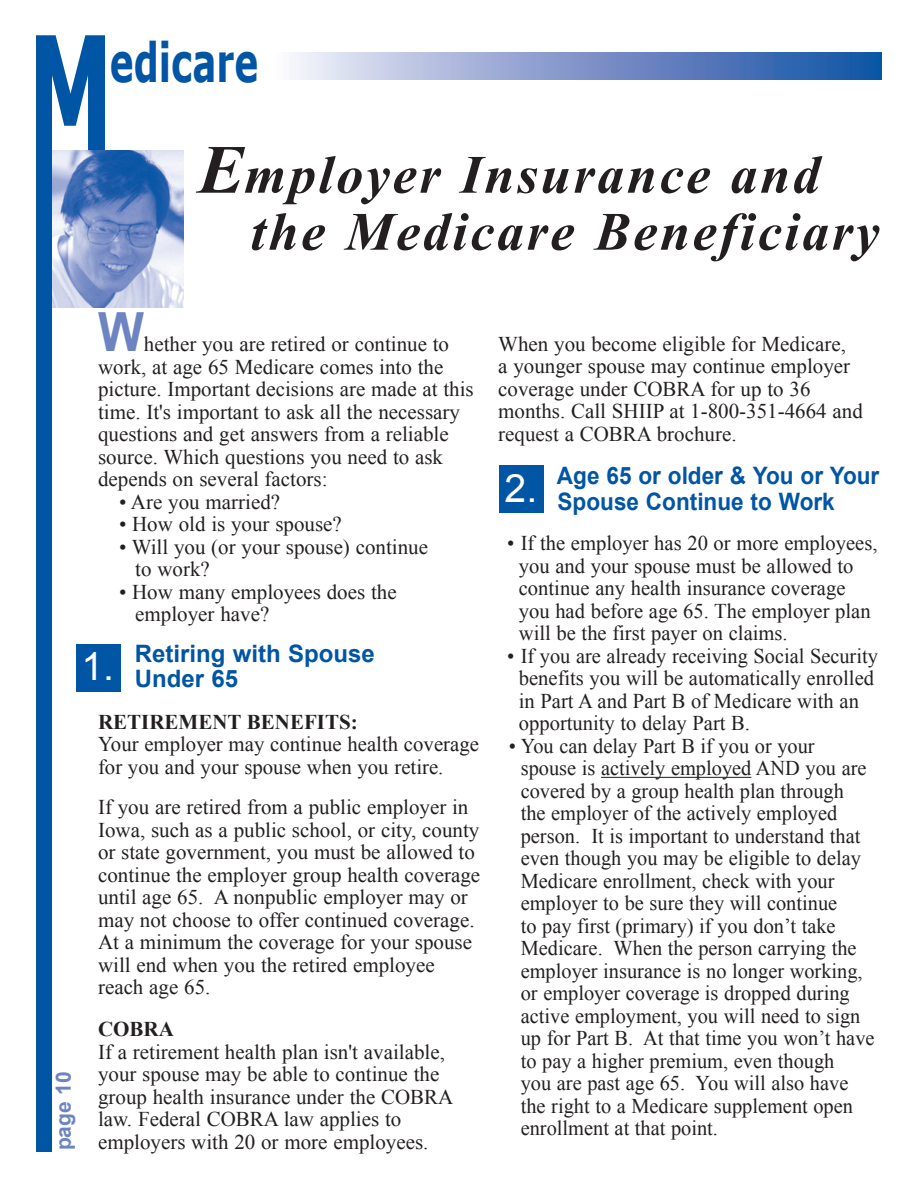
<style>
.page{position:relative;width:918px;height:1188px;background:#fff}
.page>*{position:absolute;margin:0;border:0;box-sizing:border-box;transform-origin:0 0}
.t1{font:italic 700 54px "Times New Roman";letter-spacing:.05em;color:#231f20}
.t2{font:700 54px "Verdana";color:#0155a5;scale:.67 1}
.t3{font:700 54px "Arial";color:#6c84c1;scale:.9 1}
.t4{font:39px "Arial";color:#fff}
.t5{font:700 24px "Arial";color:#0155a5;scale:.94 1}
.t6{font:700 24px "Arial";color:#0155a5}
.t7{font:21px/22.5px "Times New Roman";color:#231f20}
.t8{font:700 21px "Times New Roman";color:#231f20}
.t9{font:700 21px "Arial";color:#6c84c1}
.s1{font-size:69px}
</style>
<div class="page">
<svg style="left:36px;top:35px;width:69px;height:1117px"></svg>
<img style="left:52px;top:151px;width:131px;height:156px">
<hr style="left:601px;top:777px;width:150px;height:1px;background:#231f20">
<div style="left:273px;top:52px;width:609px;height:28px;background:linear-gradient(to right,#f7eef8,#0f49a1)"></div>
<div style="left:76px;top:644px;width:45px;height:48px;background:#0155a5"></div>
<div style="left:500px;top:465px;width:44px;height:48px;background:#0155a5"></div>
<p class="t2" style="left:110px;top:24px;width:223px">edicare</p>
<p class="t1" style="left:198px;top:137px;width:623px"><span class="s1">E</span>mployer Insurance and</p>
<p class="t1" style="left:251px;top:194px;width:630px">the Medicare Beneficiary</p>
<p class="t9" style="left:49px;top:1150px;width:80px;rotate:-90deg">page 10</p>
<p class="t3" style="left:98px;top:296px;width:52px">W</p>
<p class="t7" style="left:98px;top:333px;width:377px;text-indent:46px">hether you are retired or continue to work, at age 65 Medicare comes into the picture. Important decisions are made at this time. It's important to ask all the necessary questions and get answers from a reliable source. Which questions you need to ask depends on several factors:</p>
<p class="t7" style="left:119px;top:490px;width:163px">• Are you married?</p>
<p class="t7" style="left:119px;top:513px;width:224px">• How old is your spouse?</p>
<p class="t7" style="left:119px;top:535px;width:311px">• Will you (or your spouse) continue</p>
<p class="t7" style="left:135px;top:558px;width:76px">to work?</p>
<p class="t7" style="left:119px;top:580px;width:279px">• How many employees does the</p>
<p class="t7" style="left:135px;top:603px;width:136px">employer have?</p>
<p class="t6" style="left:135px;top:637px;width:241px">Retiring with Spouse</p>
<p class="t6" style="left:135px;top:663px;width:105px">Under 65</p>
<p class="t8" style="left:98px;top:707px;width:261px">RETIREMENT BENEFITS:</p>
<p class="t7" style="left:98px;top:733px;width:382px">Your employer may continue health coverage for you and your spouse when you retire.</p>
<p class="t7" style="left:98px;top:796px;width:384px">If you are retired from a public employer in Iowa, such as a public school, or city, county or state government, you must be allowed to continue the employer group health coverage until age 65. A nonpublic employer may or may not choose to offer continued coverage.<br>At a minimum the coverage for your spouse will end when you the retired employee reach age 65.</p>
<p class="t8" style="left:98px;top:1015px;width:77px">COBRA</p>
<p class="t7" style="left:98px;top:1040px;width:357px">If a retirement health plan isn't available, your spouse may be able to continue the group health insurance under the COBRA law. Federal COBRA law applies to employers with 20 or more employees.</p>
<p class="t4" style="left:81px;top:641px;width:34px">1.</p>
<p class="t7" style="left:498px;top:332px;width:366px">When you become eligible for Medicare,<br>a younger spouse may continue employer coverage under COBRA for up to 36 months. Call SHIIP at 1-800-351-4664 and request a COBRA brochure.</p>
<p class="t5" style="left:557px;top:460px;width:345px">Age 65 or older &amp; You or Your</p>
<p class="t5" style="left:558px;top:485px;width:296px">Spouse Continue to Work</p>
<p class="t7" style="left:507px;top:531px;width:372px">• If the employer has 20 or more employees,</p>
<p class="t7" style="left:519px;top:554px;width:336px">you and your spouse must be allowed to</p>
<p class="t7" style="left:519px;top:576px;width:328px">continue any health insurance coverage</p>
<p class="t7" style="left:519px;top:599px;width:353px">you had before age 65. The employer plan</p>
<p class="t7" style="left:519px;top:621px;width:270px">will be the first payer on claims.</p>
<p class="t7" style="left:507px;top:644px;width:372px">• If you are already receiving Social Security</p>
<p class="t7" style="left:519px;top:666px;width:357px">benefits you will be automatically enrolled</p>
<p class="t7" style="left:519px;top:689px;width:342px">in Part A and Part B of Medicare with an</p>
<p class="t7" style="left:519px;top:711px;width:233px">opportunity to delay Part B.</p>
<p class="t7" style="left:521px;top:734px;width:355px;text-indent:-12px">• You can delay Part B if you or your spouse is actively employed AND you are covered by a group health plan through<br>the employer of the actively employed person. It is important to understand that even though you may be eligible to delay Medicare enrollment, check with your employer to be sure they will continue<br>to pay first (primary) if you don’t take Medicare. When the person carrying the employer insurance is no longer working, or employer coverage is dropped during active employment, you will need to sign up for Part B. At that time you won’t have to pay a higher premium, even though<br>you are past age 65. You will also have the right to a Medicare supplement open enrollment at that point.</p>
<p class="t4" style="left:505px;top:462px;width:34px">2.</p>
</div>
